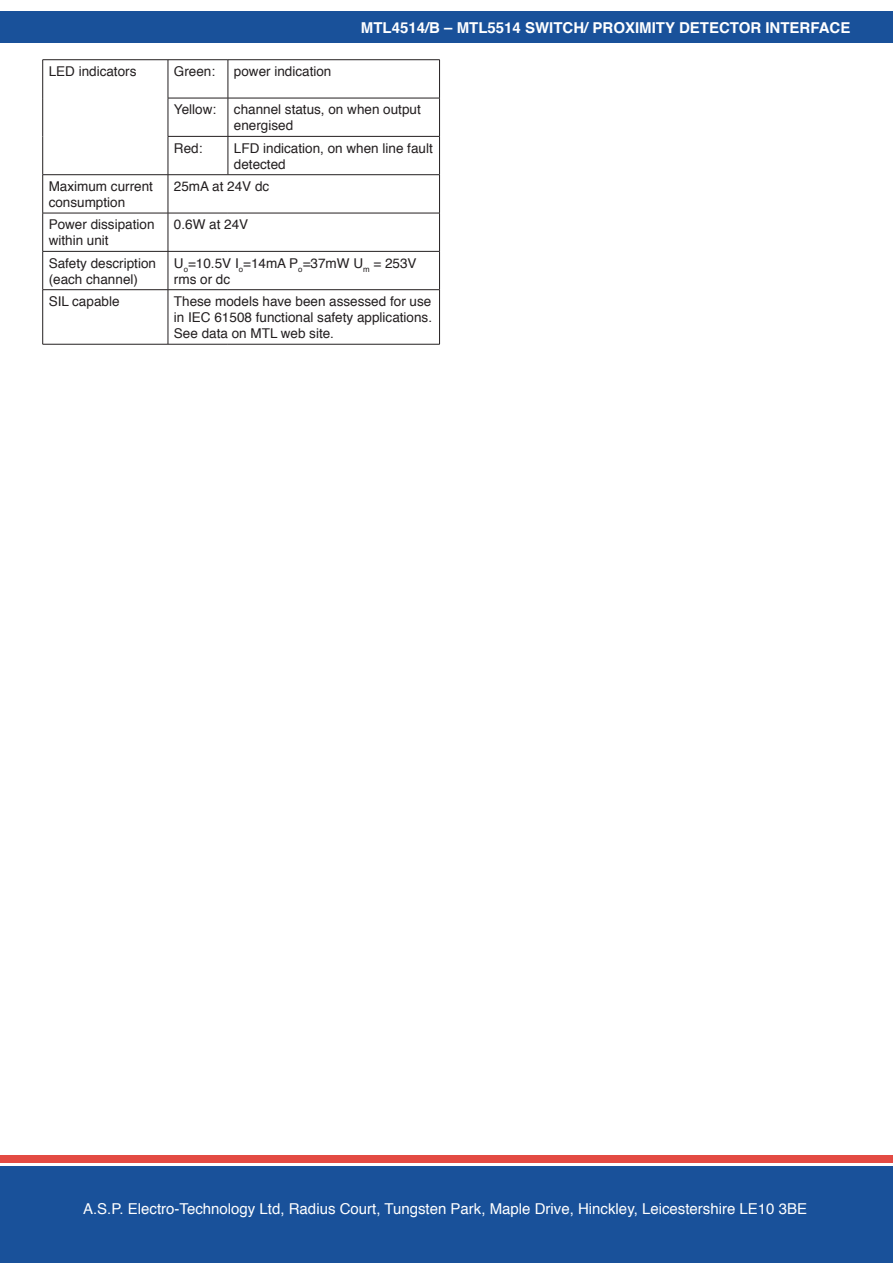
<style>
.page{position:relative;width:893px;height:1263px;background:#fff}
.page>*{position:absolute;margin:0;border:0;box-sizing:border-box;transform-origin:0 0}
.t1{font:15px "Helvetica";color:#fff}
.t2{font:700 15px "Helvetica";color:#fff}
.t3{font:13.5px/16.2px "Helvetica";color:#231f20}
</style>
<div class="page">
<div style="left:0;top:11px;width:893px;height:32px;background:#19519a"></div>
<div style="left:0;top:1155px;width:893px;height:8px;background:#e34a43"></div>
<div style="left:0;top:1166px;width:893px;height:97px;background:#19519a"></div>
<hr style="left:43px;top:59px;width:125px;height:1px;background:#231f20">
<hr style="left:42px;top:60px;width:1px;height:38px;background:#231f20">
<hr style="left:168px;top:59px;width:60px;height:1px;background:#231f20">
<hr style="left:168px;top:60px;width:1px;height:38px;background:#231f20">
<hr style="left:228px;top:59px;width:212px;height:1px;background:#231f20">
<hr style="left:228px;top:60px;width:1px;height:38px;background:#231f20">
<hr style="left:439px;top:60px;width:1px;height:38px;background:#231f20">
<hr style="left:42px;top:98px;width:1px;height:38px;background:#231f20">
<hr style="left:168px;top:98px;width:60px;height:1px;background:#231f20">
<hr style="left:168px;top:98px;width:1px;height:38px;background:#231f20">
<hr style="left:228px;top:98px;width:212px;height:1px;background:#231f20">
<hr style="left:228px;top:98px;width:1px;height:38px;background:#231f20">
<hr style="left:439px;top:98px;width:1px;height:38px;background:#231f20">
<hr style="left:42px;top:136px;width:1px;height:39px;background:#231f20">
<hr style="left:168px;top:136px;width:60px;height:1px;background:#231f20">
<hr style="left:168px;top:137px;width:1px;height:38px;background:#231f20">
<hr style="left:228px;top:136px;width:212px;height:1px;background:#231f20">
<hr style="left:228px;top:137px;width:1px;height:38px;background:#231f20">
<hr style="left:439px;top:137px;width:1px;height:38px;background:#231f20">
<hr style="left:43px;top:174px;width:125px;height:1px;background:#231f20">
<hr style="left:42px;top:175px;width:1px;height:38px;background:#231f20">
<hr style="left:168px;top:174px;width:60px;height:1px;background:#231f20">
<hr style="left:168px;top:175px;width:1px;height:38px;background:#231f20">
<hr style="left:228px;top:174px;width:212px;height:1px;background:#231f20">
<hr style="left:439px;top:175px;width:1px;height:38px;background:#231f20">
<hr style="left:43px;top:213px;width:125px;height:1px;background:#231f20">
<hr style="left:42px;top:213px;width:1px;height:38px;background:#231f20">
<hr style="left:168px;top:213px;width:60px;height:1px;background:#231f20">
<hr style="left:168px;top:213px;width:1px;height:38px;background:#231f20">
<hr style="left:228px;top:213px;width:212px;height:1px;background:#231f20">
<hr style="left:439px;top:213px;width:1px;height:38px;background:#231f20">
<hr style="left:43px;top:251px;width:125px;height:1px;background:#231f20">
<hr style="left:42px;top:252px;width:1px;height:37px;background:#231f20">
<hr style="left:168px;top:251px;width:60px;height:1px;background:#231f20">
<hr style="left:168px;top:252px;width:1px;height:37px;background:#231f20">
<hr style="left:228px;top:251px;width:212px;height:1px;background:#231f20">
<hr style="left:439px;top:252px;width:1px;height:37px;background:#231f20">
<hr style="left:43px;top:289px;width:125px;height:1px;background:#231f20">
<hr style="left:42px;top:290px;width:1px;height:54px;background:#231f20">
<hr style="left:168px;top:289px;width:60px;height:1px;background:#231f20">
<hr style="left:168px;top:290px;width:1px;height:54px;background:#231f20">
<hr style="left:228px;top:289px;width:212px;height:1px;background:#231f20">
<hr style="left:439px;top:290px;width:1px;height:54px;background:#231f20">
<hr style="left:43px;top:344px;width:125px;height:1px;background:#231f20">
<hr style="left:168px;top:344px;width:60px;height:1px;background:#231f20">
<hr style="left:228px;top:344px;width:212px;height:1px;background:#231f20">
<p class="t2" style="left:361px;top:15px;width:491px">MTL4514/B – MTL5514 SWITCH/ PROXIMITY DETECTOR INTERFACE</p>
<p class="t3" style="left:49px;top:63px;width:89px">LED indicators</p>
<p class="t3" style="left:174px;top:63px;width:43px">Green:</p>
<p class="t3" style="left:234px;top:63px;width:99px">power indication</p>
<p class="t3" style="left:174px;top:102px;width:44px">Yellow:</p>
<p class="t3" style="left:234px;top:102px;width:188px">channel status, on when output energised</p>
<p class="t3" style="left:174px;top:140px;width:30px">Red:</p>
<p class="t3" style="left:234px;top:140px;width:200px">LFD indication, on when line fault detected</p>
<p class="t3" style="left:49px;top:178px;width:106px">Maximum current consumption</p>
<p class="t3" style="left:174px;top:178px;width:97px">25mA at 24V dc</p>
<p class="t3" style="left:49px;top:217px;width:107px">Power dissipation within unit</p>
<p class="t3" style="left:174px;top:217px;width:76px">0.6W at 24V</p>
<p class="t3" style="left:49px;top:255px;width:109px">Safety description (each channel)</p>
<p class="t3" style="left:174px;top:255px;width:244px">U<sub>o</sub>=10.5V I<sub>o</sub>=14mA P<sub>o</sub>=37mW U<sub>m</sub> = 253V rms or dc</p>
<p class="t3" style="left:49px;top:293px;width:72px">SIL capable</p>
<p class="t3" style="left:174px;top:293px;width:260px;text-align:justify">These models have been assessed for use in IEC 61508 functional safety applications.<br>See data on MTL web site.</p>
<p class="t1" style="left:83px;top:1197px;width:725px">A.S.P. Electro-Technology Ltd, Radius Court, Tungsten Park, Maple Drive, Hinckley, Leicestershire LE10 3BE</p>
</div>
